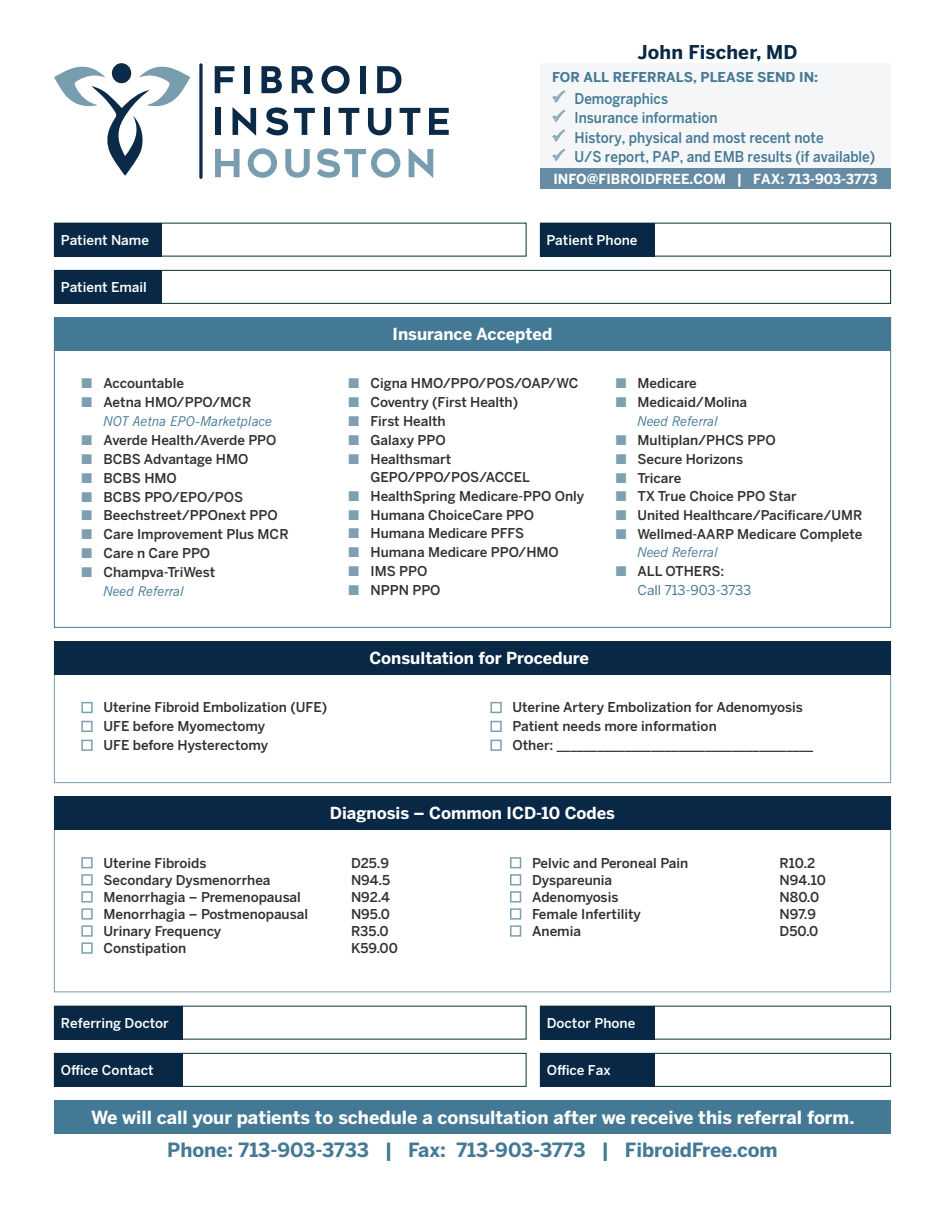
<style>
.page{position:relative;width:945px;height:1215px;background:#fff}
.page>*{position:absolute;margin:0;border:0;box-sizing:border-box;transform-origin:0 0}
.t1{font:700 19.5px "Benton Sans";color:#447995}
.t2{font:700 18.9px "Benton Sans";letter-spacing:.01em;color:#082846}
.t3{font:700 18px "Benton Sans";color:#fff}
.t4{font:700 16.5px "Benton Sans";color:#fff}
.t5{font:500 14.85px "Benton Sans";color:#447995;scale:.91 1}
.t6{font:700 13.8px "Benton Sans";color:#fff}
.t7{font:500 13.5px/18.9px "Benton Sans";color:#312f30}
.t8{font:500 13.5px "Benton Sans";color:#fff}
.t9{font:italic 13.5px "News Gothic BT";color:#447995}
.t10{font:700 13.5px "Benton Sans";color:#447995}
.t11{font:13.5px "Benton Sans";color:#447995}
.t12{font:500 13.35px "Benton Sans";color:#312f30}
.s1{color:#8facba}
</style>
<div class="page">
<svg style="left:112px;top:63px;width:19px;height:20px"></svg>
<svg style="left:215px;top:66px;width:19px;height:27px"></svg>
<div style="left:244px;top:66px;width:6px;height:27px;background:#0b2a48"></div>
<svg style="left:261px;top:66px;width:21px;height:27px"></svg>
<svg style="left:292px;top:66px;width:22px;height:27px"></svg>
<svg style="left:322px;top:66px;width:28px;height:28px"></svg>
<div style="left:360px;top:66px;width:6px;height:27px;background:#0b2a48"></div>
<svg style="left:377px;top:66px;width:24px;height:27px"></svg>
<div style="left:215px;top:108px;width:6px;height:27px;background:#0b2a48"></div>
<svg style="left:233px;top:107px;width:23px;height:29px"></svg>
<svg style="left:266px;top:107px;width:22px;height:28px"></svg>
<svg style="left:294px;top:108px;width:21px;height:27px"></svg>
<div style="left:324px;top:108px;width:6px;height:27px;background:#0b2a48"></div>
<svg style="left:339px;top:108px;width:20px;height:27px"></svg>
<svg style="left:368px;top:108px;width:23px;height:27px"></svg>
<svg style="left:400px;top:108px;width:20px;height:27px"></svg>
<svg style="left:429px;top:108px;width:20px;height:27px"></svg>
<svg style="left:199px;top:63px;width:4px;height:116px"></svg>
<svg style="left:54px;top:65px;width:136px;height:111px"></svg>
<svg style="left:215px;top:149px;width:25px;height:28px"></svg>
<svg style="left:248px;top:148px;width:29px;height:30px"></svg>
<svg style="left:285px;top:149px;width:25px;height:29px"></svg>
<svg style="left:317px;top:148px;width:83px;height:30px"></svg>
<svg style="left:409px;top:148px;width:24px;height:30px"></svg>
<div style="left:54px;top:270px;width:837px;height:34px;border:1px solid #073232"></div>
<div style="left:54px;top:223px;width:108px;height:33px;background:#082846"></div>
<div style="left:54px;top:270px;width:108px;height:34px;background:#082846"></div>
<div style="left:54px;top:317px;width:837px;height:34px;background:#447995"></div>
<div style="left:54px;top:641px;width:837px;height:34px;background:#082846"></div>
<div style="left:54px;top:796px;width:837px;height:34px;background:#082846"></div>
<div style="left:540px;top:223px;width:115px;height:33px;background:#082846"></div>
<div style="left:540px;top:63px;width:351px;height:126px;background:#f4f6f8"></div>
<div style="left:540px;top:169px;width:351px;height:20px;background:#668ca5"></div>
<div style="left:54px;top:1053px;width:472px;height:34px;border:1px solid #073232"></div>
<div style="left:540px;top:1053px;width:351px;height:34px;border:1px solid #073232"></div>
<div style="left:54px;top:1006px;width:128px;height:34px;background:#082846"></div>
<div style="left:54px;top:1053px;width:128px;height:34px;background:#082846"></div>
<div style="left:54px;top:1100px;width:837px;height:34px;background:#447995"></div>
<div style="left:540px;top:1006px;width:115px;height:34px;background:#082846"></div>
<div style="left:540px;top:1053px;width:115px;height:34px;background:#082846"></div>
<h2 class="t2" style="left:638px;top:41px;width:162px">John Fischer, MD</h2>
<p class="t8" style="left:61px;top:232px;width:90px">Patient Name</p>
<p class="t8" style="left:61px;top:279px;width:88px">Patient Email</p>
<p class="t7" style="left:104px;top:374px;width:149px">Accountable<br>Aetna HMO/PPO/MCR</p>
<p class="t9" style="left:104px;top:413px;width:170px">NOT Aetna EPO-Marketplace</p>
<p class="t7" style="left:104px;top:430px;width:187px">Averde Health/Averde PPO<br>BCBS Advantage HMO<br>BCBS HMO<br>BCBS PPO/EPO/POS<br>Beechstreet/PPOnext PPO<br>Care Improvement Plus MCR<br>Care n Care PPO<br>Champva-TriWest</p>
<p class="t9" style="left:104px;top:583px;width:82px">Need Referral</p>
<p class="t10" style="left:552px;top:69px;width:268px">FOR ALL REFERRALS, PLEASE SEND IN:</p>
<p class="t5" style="left:552px;top:90px;width:129px"><span class="s1">✓</span> Demographics</p>
<p class="t5" style="left:552px;top:109px;width:183px"><span class="s1">✓</span> Insurance information</p>
<p class="t5" style="left:552px;top:129px;width:300px"><span class="s1">✓</span> History, physical and most recent note</p>
<p class="t5" style="left:552px;top:148px;width:357px"><span class="s1">✓</span> U/S report, PAP, and EMB results (if available)</p>
<p class="t6" style="left:553px;top:171px;width:326px">INFO@FIBROIDFREE.COM | FAX: 713-903-3773</p>
<p class="t8" style="left:546px;top:232px;width:93px">Patient Phone</p>
<p class="t4" style="left:393px;top:324px;width:161px">Insurance Accepted</p>
<p class="t7" style="left:371px;top:374px;width:215px">Cigna HMO/PPO/POS/OAP/WC<br>Coventry (First Health)<br>First Health<br>Galaxy PPO<br>Healthsmart<br>GEPO/PPO/POS/ACCEL<br>HealthSpring Medicare-PPO Only<br>Humana ChoiceCare PPO<br>Humana Medicare PFFS<br>Humana Medicare PPO/HMO<br>IMS PPO<br>NPPN PPO</p>
<p class="t7" style="left:638px;top:374px;width:111px">Medicare<br>Medicaid/Molina</p>
<p class="t9" style="left:638px;top:413px;width:82px">Need Referral</p>
<p class="t7" style="left:638px;top:430px;width:161px">Multiplan/PHCS PPO<br>Secure Horizons<br>Tricare<br>TX True Choice PPO Star</p>
<p class="t12" style="left:638px;top:508px;width:226px">United Healthcare/Pacificare/UMR</p>
<p class="t7" style="left:638px;top:525px;width:227px">Wellmed-AARP Medicare Complete</p>
<p class="t9" style="left:638px;top:544px;width:82px">Need Referral</p>
<p class="t7" style="left:638px;top:562px;width:88px">ALL OTHERS:</p>
<p class="t11" style="left:638px;top:582px;width:115px">Call 713-903-3733</p>
<p class="t4" style="left:369px;top:648px;width:221px">Consultation for Procedure</p>
<p class="t7" style="left:104px;top:698px;width:225px">Uterine Fibroid Embolization (UFE)<br>UFE before Myomectomy<br>UFE before Hysterectomy</p>
<p class="t7" style="left:513px;top:698px;width:302px">Uterine Artery Embolization for Adenomyosis<br>Patient needs more information<br>Other: ______________________________________</p>
<p class="t4" style="left:330px;top:804px;width:287px">Diagnosis – Common ICD-10 Codes</p>
<p class="t7" style="left:104px;top:853px;width:105px">Uterine Fibroids</p>
<p class="t7" style="left:351px;top:853px;width:40px">D25.9</p>
<p class="t7" style="left:104px;top:870px;width:169px">Secondary Dysmenorrhea</p>
<p class="t7" style="left:351px;top:870px;width:41px">N94.5</p>
<p class="t7" style="left:104px;top:887px;width:199px">Menorrhagia – Premenopausal</p>
<p class="t7" style="left:351px;top:887px;width:40px">N92.4</p>
<p class="t7" style="left:104px;top:904px;width:206px">Menorrhagia – Postmenopausal</p>
<p class="t7" style="left:351px;top:904px;width:41px">N95.0</p>
<p class="t7" style="left:104px;top:921px;width:119px">Urinary Frequency</p>
<p class="t7" style="left:351px;top:921px;width:39px">R35.0</p>
<p class="t7" style="left:104px;top:938px;width:84px">Constipation</p>
<p class="t7" style="left:351px;top:938px;width:48px">K59.00</p>
<p class="t8" style="left:61px;top:1015px;width:110px">Referring Doctor</p>
<p class="t8" style="left:61px;top:1062px;width:94px">Office Contact</p>
<p class="t7" style="left:532px;top:853px;width:158px">Pelvic and Peroneal Pain</p>
<p class="t7" style="left:780px;top:853px;width:37px">R10.2</p>
<p class="t7" style="left:532px;top:870px;width:82px">Dyspareunia</p>
<p class="t7" style="left:780px;top:870px;width:48px">N94.10</p>
<p class="t7" style="left:532px;top:887px;width:88px">Adenomyosis</p>
<p class="t7" style="left:780px;top:887px;width:41px">N80.0</p>
<p class="t7" style="left:532px;top:904px;width:110px">Female Infertility</p>
<p class="t7" style="left:780px;top:904px;width:38px">N97.9</p>
<p class="t7" style="left:532px;top:921px;width:50px">Anemia</p>
<p class="t7" style="left:780px;top:921px;width:40px">D50.0</p>
<p class="t8" style="left:547px;top:1015px;width:90px">Doctor Phone</p>
<p class="t8" style="left:547px;top:1062px;width:65px">Office Fax</p>
<h3 class="t3" style="left:91px;top:1107px;width:765px">We will call your patients to schedule a consultation after we receive this referral form.</h3>
<h1 class="t1" style="left:167px;top:1138px;width:612px">Phone: 713-903-3733 | Fax: 713-903-3773 | FibroidFree.com</h1>
</div>
